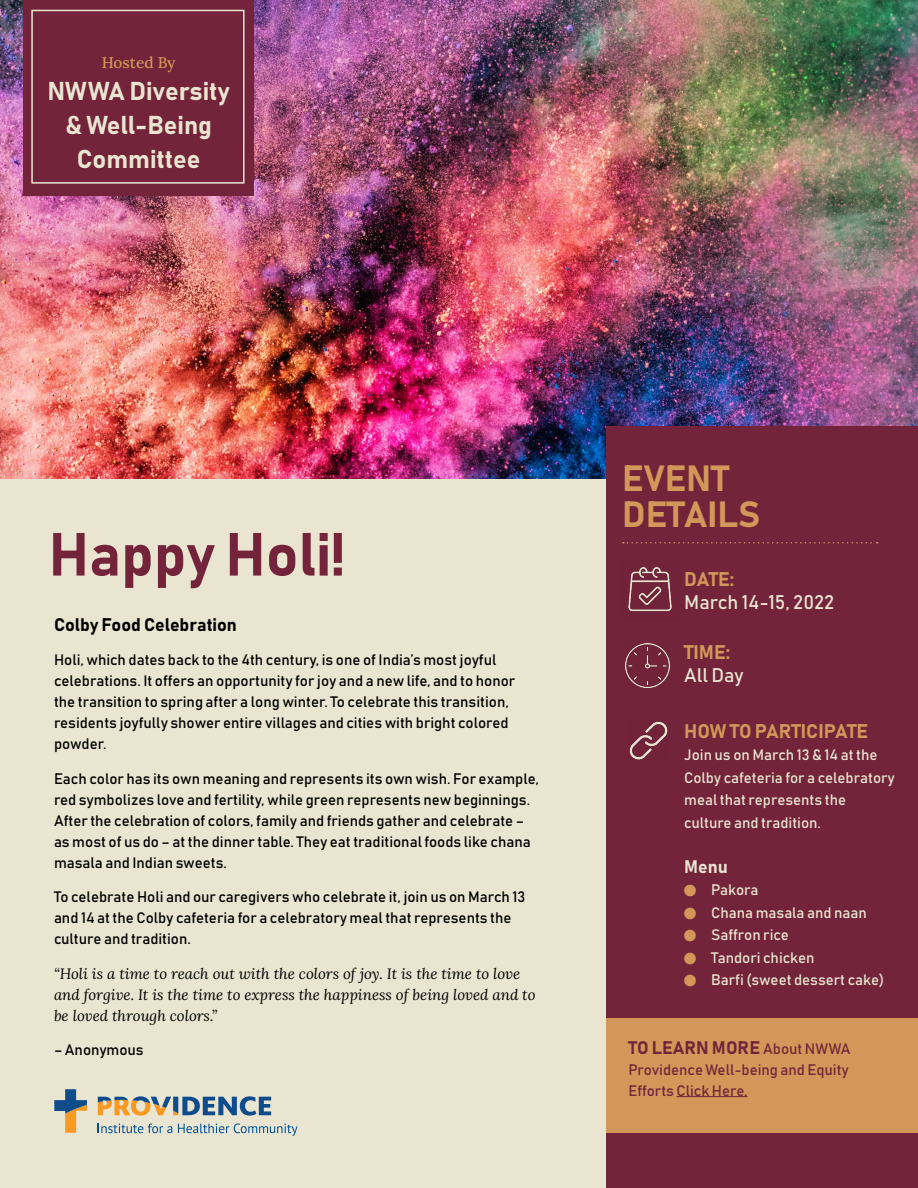
<style>
.page{position:relative;width:918px;height:1188px;background:#e9e5d1}
.page>*{position:absolute;margin:0;border:0;box-sizing:border-box;transform-origin:0 0}
.t1{font:60px "Bahnschrift";color:#73243a}
.t2{font:36px/36px "Bahnschrift";color:#d39859}
.t3{font:25.5px/34.3px "Bahnschrift";color:#e9e5d1;text-align:center}
.t4{font:19.5px "Bahnschrift";color:#d39859}
.t5{font:19.5px "Bahnschrift";color:#e9e5d1}
.t6{font:18px "Bahnschrift";color:#000}
.t7{font:18px "Bahnschrift";color:#73243a}
.t8{font:18px "Bahnschrift";color:#e9e5d1}
.t9{font:15.45px "Lora";color:#d39859}
.t10{font:15px/21px "Bahnschrift";color:#000}
.t11{font:15px/22.5px "Bahnschrift";color:#e9e5d1}
.t12{font:italic 15px/21px "Lora";color:#000}
.t13{font:15px/21px "Bahnschrift";color:#73243a}
.s1{font-size:15px}
</style>
<div class="page">
<img style="left:1px;top:0;width:916px;height:478px">
<div style="left:606px;top:427px;width:312px;height:761px;background:#73243a"></div>
<div style="left:24px;top:0;width:230px;height:195px;background:#73243a"></div>
<div style="left:31px;top:10px;width:214px;height:174px;border:2px solid #e9e5d1"></div>
<div style="left:606px;top:1019px;width:312px;height:114px;background:#d39859"></div>
<img style="left:628px;top:567px;width:44px;height:44px">
<img style="left:626px;top:643px;width:44px;height:44px">
<svg style="left:54px;top:1089px;width:244px;height:47px"></svg>
<img style="left:629px;top:721px;width:39px;height:39px">
<hr style="left:677px;top:1096px;width:71px;height:1px;background:#73243a">
<svg style="left:623px;top:542px;width:255px;height:2px"></svg>
<p class="t9" style="left:102px;top:50px;width:75px">Hosted By</p>
<h3 class="t3" style="left:47px;top:73px;width:184px">NWWA Diversity &amp; Well-Being<br>Committee</h3>
<h2 class="t2" style="left:622px;top:460px;width:140px">EVENT<br>DETAILS</h2>
<h1 class="t1" style="left:49px;top:517px;width:298px">Happy Holi!</h1>
<h3 class="t4" style="left:684px;top:567px;width:52px">DATE:</h3>
<h3 class="t5" style="left:684px;top:590px;width:152px">March 14-15, 2022</h3>
<h3 class="t4" style="left:684px;top:640px;width:48px">TIME:</h3>
<h3 class="t5" style="left:684px;top:663px;width:61px">All Day</h3>
<h3 class="t4" style="left:684px;top:718px;width:186px">HOW TO PARTICIPATE</h3>
<p class="t11" style="left:684px;top:743px;width:212px">Join us on March 13 &amp; 14 at the<br>Colby cafeteria for a celebratory meal that represents the culture and tradition.</p>
<p class="t8" style="left:684px;top:855px;width:45px">Menu</p>
<p class="t11" style="left:711px;top:878px;width:175px">Pakora<br>Chana masala and naan<br>Saffron rice<br>Tandori chicken<br>Barfi (sweet dessert cake)</p>
<p class="t6" style="left:54px;top:613px;width:184px">Colby Food Celebration</p>
<p class="t10" style="left:54px;top:649px;width:463px">Holi, which dates back to the 4th century, is one of India’s most joyful celebrations. It offers an opportunity for joy and a new life, and to honor the transition to spring after a long winter. To celebrate this transition, residents joyfully shower entire villages and cities with bright colored powder.</p>
<p class="t10" style="left:54px;top:768px;width:486px">Each color has its own meaning and represents its own wish. For example, red symbolizes love and fertility, while green represents new beginnings.<br>After the celebration of colors, family and friends gather and celebrate – as most of us do – at the dinner table. They eat traditional foods like chana masala and Indian sweets.</p>
<p class="t10" style="left:54px;top:886px;width:473px">To celebrate Holi and our caregivers who celebrate it, join us on March 13 and 14 at the Colby cafeteria for a celebratory meal that represents the culture and tradition.</p>
<p class="t12" style="left:54px;top:963px;width:483px">“Holi is a time to reach out with the colors of joy. It is the time to love and forgive. It is the time to express the happiness of being loved and to be loved through colors.”</p>
<p class="t10" style="left:54px;top:1039px;width:91px">– Anonymous</p>
<p class="t7" style="left:628px;top:1036px;width:224px">TO LEARN MORE <span class="s1">About NWWA</span></p>
<p class="t13" style="left:629px;top:1059px;width:222px">Providence Well-being and Equity<br>Efforts Click Here.</p>
</div>
